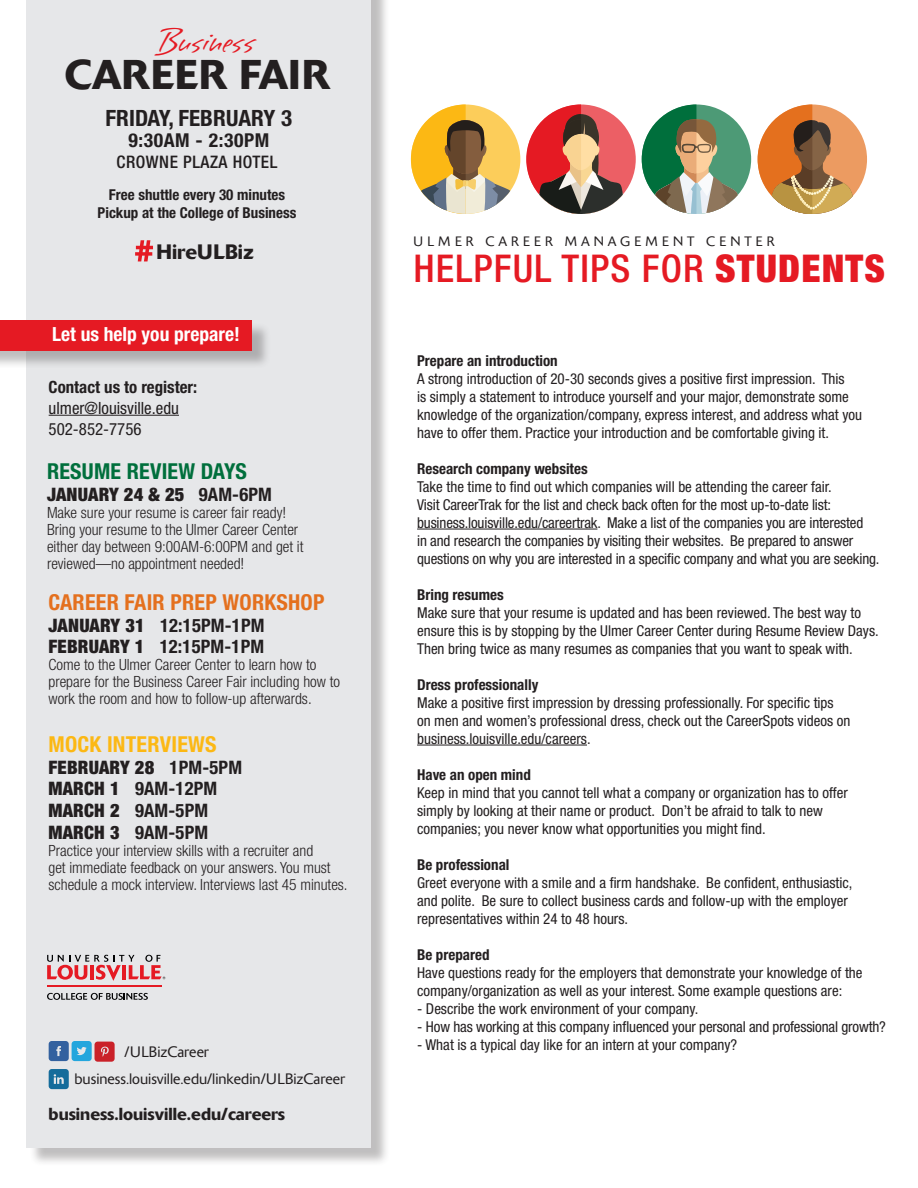
<style>
.page{position:relative;width:918px;height:1188px;background:#fff}
.page>*{position:absolute;margin:0;border:0;box-sizing:border-box;transform-origin:0 0}
.t1{font:44.25px "Brisa Alternates";color:#e51a23}
.t2{font:500 41.25px "Delta";letter-spacing:.01em;color:#231f20}
.subhead_rev{font:500 condensed 38.25px "Helvetica Neue LT Std";letter-spacing:.03em;color:#e51a23}
.subhead_rev-2{font:700 condensed 22.5px "Helvetica Neue LT Std";color:#231f20}
.subhead_rev-3{font:700 condensed 22.05px "Helvetica Neue LT Std";letter-spacing:.01em;color:#e4701e}
.subhead_rev-4{font:700 condensed 22.05px "Helvetica Neue LT Std";letter-spacing:.01em;color:#006f3c}
.subhead_rev-5{font:700 condensed 22.05px "Helvetica Neue LT Std";letter-spacing:.01em;color:#fcb814}
.list{font:500 20.7px "Delta";color:#231f20}
.Body_small{font:700 condensed 19.5px "Helvetica Neue LT Std";color:#fff}
.subhead_rev-6{font:700 condensed 19.2px "Helvetica Neue LT Std";letter-spacing:.03em;color:#231f20}
.subhead_rev-7{font:700 condensed 18.6px "Helvetica Neue LT Std";letter-spacing:.01em;color:#231f20}
.subhead_rev-8{font:900 condensed 18.6px "Helvetica Neue LT Std";letter-spacing:.01em;color:#231f20}
.t3{font:500 17.25px "Delta";color:#231f20}
.subhead_rev-9{font:500 condensed 17.25px "Helvetica Neue LT Std";letter-spacing:.03em;color:#231f20}
.Body_small-2{font:condensed 16.8px "Helvetica Neue LT Std";color:#231f20}
.Body_small-3{font:700 condensed 16.8px "Helvetica Neue LT Std";color:#231f20}
.Body_small-4{font:300 condensed 15.45px/17px "Helvetica Neue LT Std";color:#231f20}
.Body_small-5{font:condensed 15px/18px "Helvetica Neue LT Std";color:#231f20}
.Body_small-6{font:700 condensed 15px "Helvetica Neue LT Std";color:#231f20}
.list-2{font:300 15px "Delta";color:#231f20}
.t4{font:300 13.5px "Delta";letter-spacing:.31em;color:#231f20}
.s1{font-weight:700}
.s2{font-weight:900}
</style>
<div class="page">
<div style="left:29px;top:0;width:361px;height:1166px;background:#231f20;opacity:.29"></div>
<div style="left:27px;top:0;width:344px;height:1148px;background:#e6e7e9"></div>
<hr style="left:417px;top:529px;width:180px;height:1px;background:#231f20">
<hr style="left:417px;top:745px;width:170px;height:1px;background:#231f20">
<hr style="left:47px;top:985px;width:115px;height:2px;background:#e51a23">
<svg style="left:47px;top:955px;width:118px;height:26px"></svg>
<svg style="left:47px;top:993px;width:101px;height:7px"></svg>
<svg style="left:135px;top:240px;width:18px;height:21px"></svg>
<hr style="left:49px;top:415px;width:130px;height:1px;background:#231f20">
<div style="left:0;top:322px;width:271px;height:47px;background:#231f20;opacity:.29"></div>
<div style="left:0;top:320px;width:252px;height:30px;background:#e51a23"></div>
<svg style="left:49px;top:1041px;width:66px;height:21px"></svg>
<svg style="left:49px;top:1069px;width:20px;height:20px"></svg>
<div style="left:758px;top:105px;width:109px;height:109px;background:#ec9b61;border-radius:50%"></div>
<svg style="left:758px;top:105px;width:95px;height:109px"></svg>
<div style="left:642px;top:105px;width:109px;height:109px;background:#4d9a76;border-radius:50%"></div>
<svg style="left:642px;top:105px;width:96px;height:109px"></svg>
<div style="left:411px;top:105px;width:109px;height:109px;background:#fccd5a;border-radius:50%"></div>
<svg style="left:411px;top:105px;width:99px;height:109px"></svg>
<div style="left:526px;top:105px;width:110px;height:109px;background:#ec5f65;border-radius:50%"></div>
<svg style="left:526px;top:105px;width:97px;height:109px"></svg>
<p class="t1" style="left:157px;top:18px;width:99px">Business</p>
<p class="t2" style="left:64px;top:48px;width:268px">CAREER FAIR</p>
<p class="subhead_rev-2" style="left:106px;top:104px;width:188px">FRIDAY, FEBRUARY 3</p>
<p class="subhead_rev-6" style="left:128px;top:128px;width:142px">9:30AM - 2:30PM</p>
<p class="subhead_rev-9" style="left:117px;top:152px;width:162px">CROWNE PLAZA HOTEL</p>
<p class="Body_small-6" style="left:109px;top:186px;width:178px">Free shuttle every 30 minutes</p>
<p class="Body_small-6" style="left:98px;top:204px;width:200px">Pickup at the College of Business</p>
<p class="list" style="left:157px;top:239px;width:99px">HireULBiz</p>
<p class="Body_small" style="left:52px;top:322px;width:189px">Let us help you prepare!</p>
<p class="Body_small-3" style="left:49px;top:376px;width:150px">Contact us to register:</p>
<p class="Body_small-2" style="left:49px;top:398px;width:132px">ulmer@louisville.edu</p>
<p class="Body_small-2" style="left:49px;top:419px;width:94px">502-852-7756</p>
<p class="subhead_rev-4" style="left:47px;top:458px;width:201px">RESUME REVIEW DAYS</p>
<p class="subhead_rev-8" style="left:47px;top:483px;width:226px">JANUARY 24 &amp; 25 <span class="s1">9AM-6PM</span></p>
<p class="Body_small-4" style="left:47px;top:504px;width:258px">Make sure your resume is career fair ready!<br>Bring your resume to the Ulmer Career Center either day between 9:00AM-6:00PM and get it reviewed—no appointment needed!</p>
<p class="subhead_rev-3" style="left:49px;top:589px;width:277px">CAREER FAIR PREP WORKSHOP</p>
<p class="subhead_rev-7" style="left:49px;top:614px;width:218px"><span class="s2">JANUARY 31</span> 12:15PM-1PM</p>
<p class="subhead_rev-7" style="left:49px;top:635px;width:217px"><span class="s2">FEBRUARY 1</span> 12:15PM-1PM</p>
<p class="Body_small-4" style="left:49px;top:656px;width:293px">Come to the Ulmer Career Center to learn how to prepare for the Business Career Fair including how to work the room and how to follow-up afterwards.</p>
<p class="subhead_rev-5" style="left:49px;top:731px;width:170px">MOCK INTERVIEWS</p>
<p class="subhead_rev-8" style="left:49px;top:756px;width:195px">FEBRUARY 28 <span class="s1">1PM-5PM</span></p>
<p class="subhead_rev-7" style="left:49px;top:778px;width:170px"><span class="s2">MARCH 1</span> 9AM-12PM</p>
<p class="subhead_rev-7" style="left:49px;top:799px;width:161px"><span class="s2">MARCH 2</span> 9AM-5PM</p>
<p class="subhead_rev-7" style="left:49px;top:821px;width:161px"><span class="s2">MARCH 3</span> 9AM-5PM</p>
<p class="Body_small-4" style="left:49px;top:842px;width:301px">Practice your interview skills with a recruiter and<br>get immediate feedback on your answers. You must schedule a mock interview. Interviews last 45 minutes.</p>
<p class="list-2" style="left:125px;top:1043px;width:86px">/ULBizCareer</p>
<p class="list-2" style="left:74px;top:1070px;width:272px">business.louisville.edu/linkedin/ULBizCareer</p>
<p class="t3" style="left:49px;top:1104px;width:238px">business.louisville.edu/careers</p>
<p class="t4" style="left:413px;top:234px;width:363px">ULMER CAREER MANAGEMENT CENTER</p>
<p class="subhead_rev" style="left:413px;top:246px;width:473px">HELPFUL TIPS FOR <span class="s2">STUDENTS</span></p>
<p class="Body_small-6" style="left:417px;top:351px;width:142px">Prepare an introduction</p>
<p class="Body_small-5" style="left:417px;top:369px;width:446px">A strong introduction of 20-30 seconds gives a positive first impression. This<br>is simply a statement to introduce yourself and your major, demonstrate some knowledge of the organization/company, express interest, and address what you have to offer them. Practice your introduction and be comfortable giving it.</p>
<p class="Body_small-6" style="left:417px;top:459px;width:172px">Research company websites</p>
<p class="Body_small-5" style="left:417px;top:477px;width:416px">Take the time to find out which companies will be attending the career fair.</p>
<p class="Body_small-5" style="left:417px;top:495px;width:416px">Visit CareerTrak for the list and check back often for the most up-to-date list:</p>
<p class="Body_small-5" style="left:417px;top:513px;width:464px">business.louisville.edu/careertrak. Make a list of the companies you are interested<br>in and research the companies by visiting their websites. Be prepared to answer questions on why you are interested in a specific company and what you are seeking.</p>
<p class="Body_small-6" style="left:417px;top:585px;width:88px">Bring resumes</p>
<p class="Body_small-5" style="left:417px;top:603px;width:463px">Make sure that your resume is updated and has been reviewed. The best way to ensure this is by stopping by the Ulmer Career Center during Resume Review Days.<br>Then bring twice as many resumes as companies that you want to speak with.</p>
<p class="Body_small-6" style="left:417px;top:675px;width:123px">Dress professionally</p>
<p class="Body_small-5" style="left:417px;top:693px;width:418px">Make a positive first impression by dressing professionally. For specific tips</p>
<p class="Body_small-5" style="left:417px;top:711px;width:435px">on men and women’s professional dress, check out the CareerSpots videos on</p>
<p class="Body_small-5" style="left:417px;top:729px;width:175px">business.louisville.edu/careers.</p>
<p class="Body_small-6" style="left:417px;top:765px;width:115px">Have an open mind</p>
<p class="Body_small-5" style="left:417px;top:783px;width:432px">Keep in mind that you cannot tell what a company or organization has to offer simply by looking at their name or product. Don’t be afraid to talk to new companies; you never know what opportunities you might find.</p>
<p class="Body_small-6" style="left:417px;top:855px;width:94px">Be professional</p>
<p class="Body_small-5" style="left:417px;top:873px;width:437px">Greet everyone with a smile and a firm handshake. Be confident, enthusiastic, and polite. Be sure to collect business cards and follow-up with the employer representatives within 24 to 48 hours.</p>
<p class="Body_small-6" style="left:417px;top:945px;width:74px">Be prepared</p>
<p class="Body_small-5" style="left:417px;top:963px;width:447px">Have questions ready for the employers that demonstrate your knowledge of the company/organization as well as your interest. Some example questions are:</p>
<p class="Body_small-5" style="left:417px;top:999px;width:283px">- Describe the work environment of your company.</p>
<p class="Body_small-5" style="left:417px;top:1017px;width:470px">- How has working at this company influenced your personal and professional growth?</p>
<p class="Body_small-5" style="left:417px;top:1035px;width:322px">- What is a typical day like for an intern at your company?</p>
</div>
